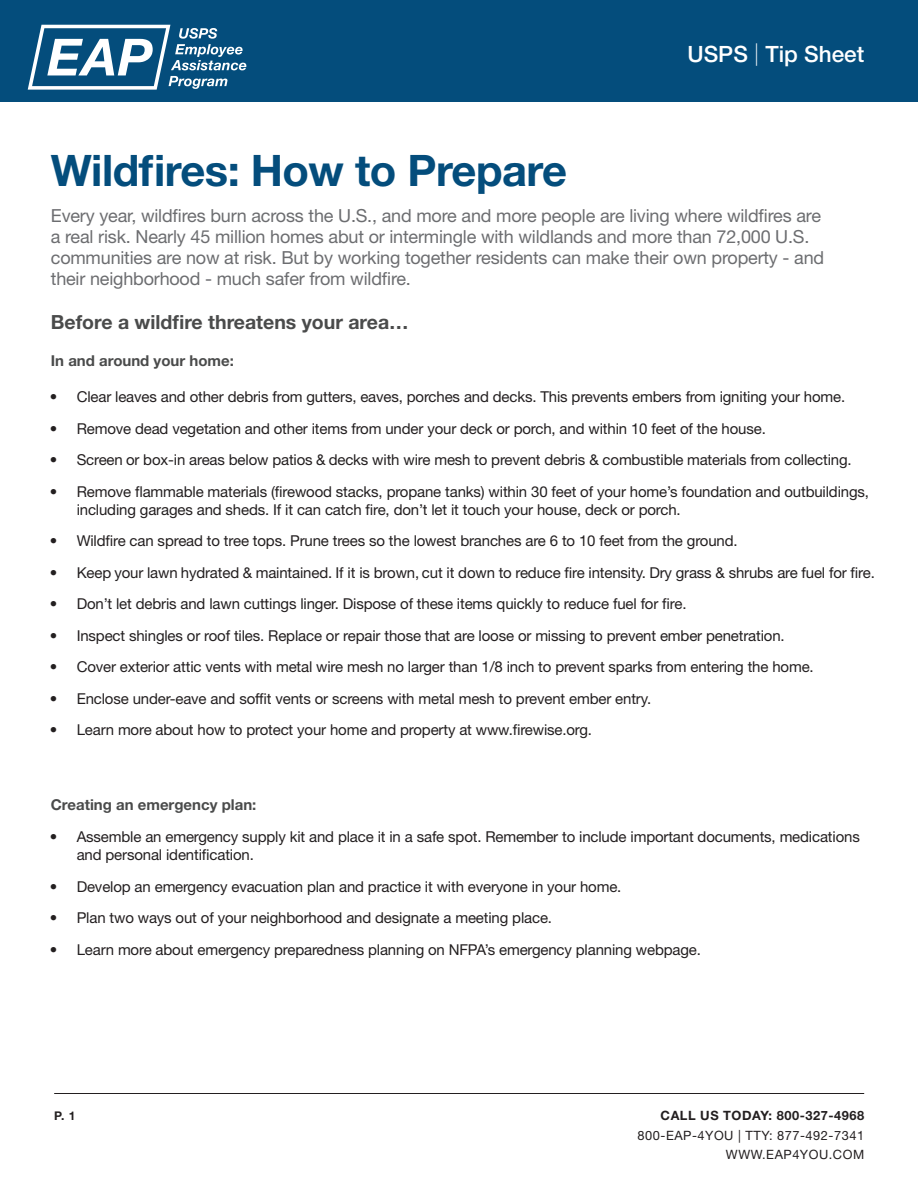
<style>
.page{position:relative;width:918px;height:1188px;background:#fff}
.page>*{position:absolute;margin:0;border:0;box-sizing:border-box;transform-origin:0 0}
.t1{font:700 43.5px "Helvetica Neue LT Std";letter-spacing:-.01em;color:#044d7c}
.t2{font:500 22.5px "Helvetica Neue LT Std";color:#fff}
.t3{font:700 19.5px "Helvetica Neue LT Std";color:#4a4b4b}
.t4{font:18px/21px "Helvetica Neue LT Std";letter-spacing:-.01em;color:#6c6d70}
.t5{font:15px/18px "Helvetica Neue LT Std";letter-spacing:-.01em;color:#231f20}
.t6{font:700 15px "Helvetica Neue LT Std";color:#4a4b4b}
.t7{font:12.9px/19px "Helvetica Neue LT Std";letter-spacing:.04em;color:#231f20;text-align:right}
.t8{font:700 12.9px "Helvetica Neue LT Std";letter-spacing:.04em;color:#231f20}
.t9{font:700 12px "Helvetica Neue LT Std";color:#231f20}
.s1{font-weight:100}
</style>
<div class="page">
<hr style="left:54px;top:1093px;width:810px;height:1px;background:#231f20">
<div style="left:0;top:0;width:918px;height:101px;background:#044d7c"></div>
<svg style="left:28px;top:25px;width:218px;height:65px"></svg>
<h1 class="t1" style="left:51px;top:144px;width:518px">Wildfires: How to Prepare</h1>
<h2 class="t2" style="left:688px;top:41px;width:178px">USPS <span class="s1">|</span> Tip Sheet</h2>
<p class="t4" style="left:51px;top:205px;width:775px">Every year, wildfires burn across the U.S., and more and more people are living where wildfires are a real risk. Nearly 45 million homes abut or intermingle with wildlands and more than 72,000 U.S. communities are now at risk. But by working together residents can make their own property - and their neighborhood - much safer from wildfire.</p>
<h3 class="t3" style="left:51px;top:310px;width:359px">Before a wildfire threatens your area…</h3>
<p class="t6" style="left:51px;top:351px;width:185px">In and around your home:</p>
<p class="t5" style="left:50px;top:388px;width:797px">• Clear leaves and other debris from gutters, eaves, porches and decks. This prevents embers from igniting your home.</p>
<p class="t5" style="left:50px;top:419px;width:718px">• Remove dead vegetation and other items from under your deck or porch, and within 10 feet of the house.</p>
<p class="t5" style="left:50px;top:451px;width:804px">• Screen or box-in areas below patios &amp; decks with wire mesh to prevent debris &amp; combustible materials from collecting.</p>
<p class="t5" style="left:77px;top:482px;width:794px;text-indent:-27px">• Remove flammable materials (firewood stacks, propane tanks) within 30 feet of your home’s foundation and outbuildings, including garages and sheds. If it can catch fire, don’t let it touch your house, deck or porch.</p>
<p class="t5" style="left:50px;top:532px;width:690px">• Wildfire can spread to tree tops. Prune trees so the lowest branches are 6 to 10 feet from the ground.</p>
<p class="t5" style="left:50px;top:563px;width:827px">• Keep your lawn hydrated &amp; maintained. If it is brown, cut it down to reduce fire intensity. Dry grass &amp; shrubs are fuel for fire.</p>
<p class="t5" style="left:50px;top:595px;width:638px">• Don’t let debris and lawn cuttings linger. Dispose of these items quickly to reduce fuel for fire.</p>
<p class="t5" style="left:50px;top:626px;width:737px">• Inspect shingles or roof tiles. Replace or repair those that are loose or missing to prevent ember penetration.</p>
<p class="t5" style="left:50px;top:658px;width:766px">• Cover exterior attic vents with metal wire mesh no larger than 1/8 inch to prevent sparks from entering the home.</p>
<p class="t5" style="left:50px;top:689px;width:603px">• Enclose under-eave and soffit vents or screens with metal mesh to prevent ember entry.</p>
<p class="t5" style="left:50px;top:721px;width:544px">• Learn more about how to protect your home and property at www.firewise.org.</p>
<p class="t6" style="left:51px;top:795px;width:207px">Creating an emergency plan:</p>
<p class="t5" style="left:77px;top:828px;width:785px;text-indent:-27px">• Assemble an emergency supply kit and place it in a safe spot. Remember to include important documents, medications and personal identification.</p>
<p class="t5" style="left:50px;top:877px;width:573px">• Develop an emergency evacuation plan and practice it with everyone in your home.</p>
<p class="t5" style="left:50px;top:909px;width:504px">• Plan two ways out of your neighborhood and designate a meeting place.</p>
<p class="t5" style="left:50px;top:940px;width:653px">• Learn more about emergency preparedness planning on NFPA’s emergency planning webpage.</p>
<p class="t9" style="left:54px;top:1108px;width:23px">P. 1</p>
<p class="t8" style="left:661px;top:1108px;width:205px">CALL US TODAY: 800-327-4968</p>
<p class="t7" style="left:638px;top:1125px;width:228px">800-EAP-4YOU | TTY: 877-492-7341<br>WWW.EAP4YOU.COM</p>
</div>
